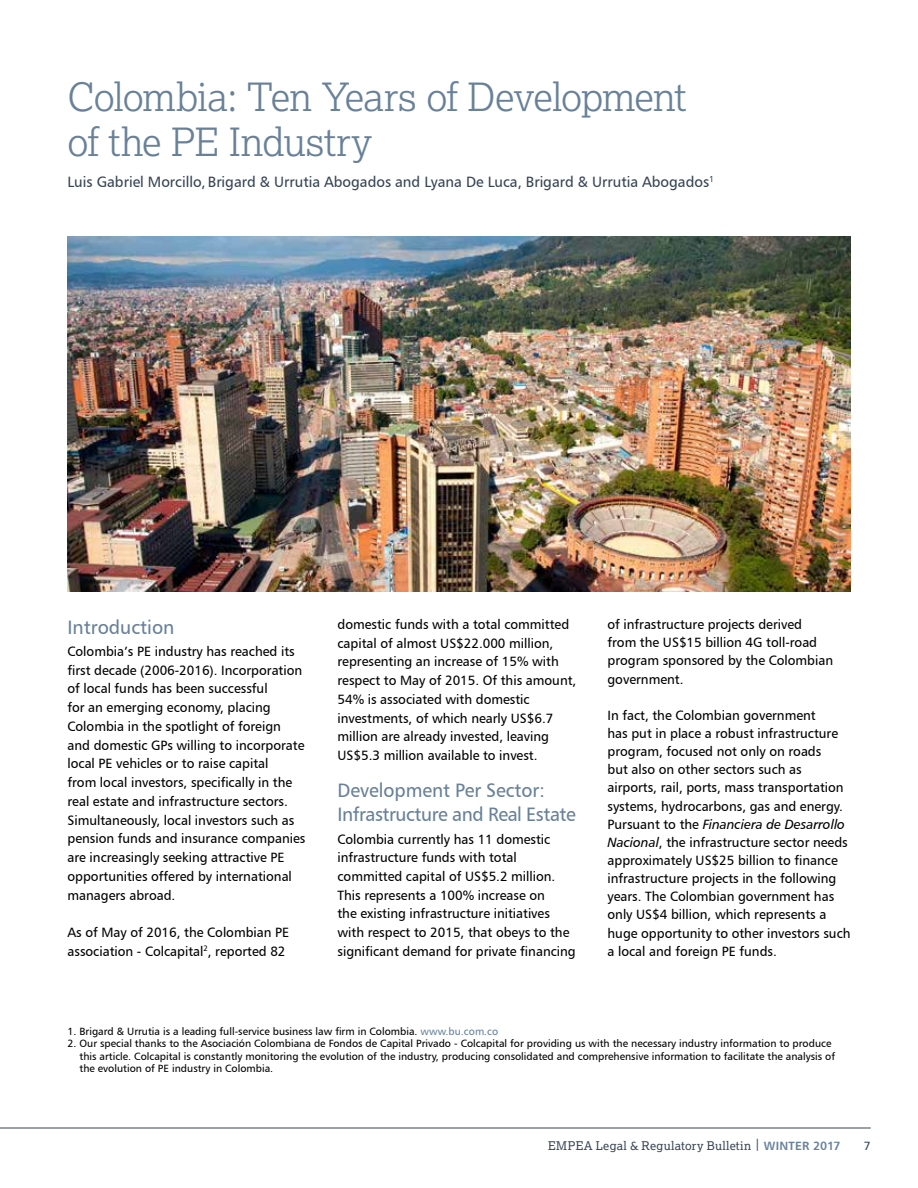
<style>
.page{position:relative;width:918px;height:1188px;background:#fff}
.page>*{position:absolute;margin:0;border:0;box-sizing:border-box;transform-origin:0 0}
.t1{font:300 39px/45px "Lexia";letter-spacing:-.025em;color:#688199}
.t2{font:19.5px/24.2px "Humanist 777 BT Roman B";letter-spacing:-.02em;color:#688199}
.t3{font:19.5px "Humanist 777 BT Roman B";color:#688199}
.t4{font:15px "Humanist 777 BT Roman B";color:#354353}
.t5{font:13.5px/18.8px "Humanist 777 BT Roman B";color:#000}
.t6{font:13.5px "Humanist 777 BT Italic B";color:#000}
.t7{font:12px "Lexia";letter-spacing:.025em;color:#354353}
.t8{font:12px "Humanist 777 BT Roman B";color:#354353}
.t9{font:10.5px/12.6px "Humanist 777 BT Roman B";color:#000}
.s1{font-family:"Humanist 777 BT Roman B"}
.s2{font-family:"Humanist 777 BT Italic B"}
.s3{color:#688199}
.s4{font-family:"Humanist 777 BT Bold B";color:#688199}
</style>
<div class="page">
<hr style="left:0;top:1128px;width:871px;height:1px;background:#354353">
<img style="left:68px;top:237px;width:782px;height:355px">
<h1 class="t1" style="left:68px;top:73px;width:621px">Colombia: Ten Years of Development of the PE Industry</h1>
<p class="t4" style="left:68px;top:173px;width:648px">Luis Gabriel Morcillo,Brigard &amp; Urrutia Abogados and Lyana De Luca, Brigard &amp; Urrutia Abogados<sup>1</sup></p>
<h2 class="t3" style="left:68px;top:615px;width:108px">Introduction</h2>
<p class="t5" style="left:68px;top:642px;width:239px">Colombia’s PE industry has reached its first decade (2006-2016). Incorporation of local funds has been successful<br>for an emerging economy, placing Colombia in the spotlight of foreign and domestic GPs willing to incorporate local PE vehicles or to raise capital<br>from local investors, specifically in the real estate and infrastructure sectors.<br>Simultaneously, local investors such as pension funds and insurance companies are increasingly seeking attractive PE opportunities offered by international managers abroad.</p>
<p class="t5" style="left:68px;top:923px;width:223px">As of May of 2016, the Colombian PE association - Colcapital<sup>2</sup>, reported 82</p>
<p class="t5" style="left:338px;top:615px;width:240px">domestic funds with a total committed capital of almost US$22.000 million, representing an increase of 15% with respect to May of 2015. Of this amount, 54% is associated with domestic investments, of which nearly US$6.7 million are already invested, leaving US$5.3 million available to invest.</p>
<h2 class="t2" style="left:338px;top:778px;width:240px">Development Per Sector:<br>Infrastructure and Real Estate</h2>
<p class="t5" style="left:338px;top:829px;width:240px">Colombia currently has 11 domestic infrastructure funds with total committed capital of US$5.2 million.<br>This represents a 100% increase on<br>the existing infrastructure initiatives with respect to 2015, that obeys to the significant demand for private financing</p>
<p class="t5" style="left:607px;top:615px;width:227px;line-height:18.1px">of infrastructure projects derived from the US$15 billion 4G toll-road program sponsored by the Colombian government.</p>
<p class="t5" style="left:607px;top:706px;width:238px;line-height:18.1px">In fact, the Colombian government<br>has put in place a robust infrastructure program, focused not only on roads but also on other sectors such as airports, rail, ports, mass transportation systems, hydrocarbons, gas and energy.</p>
<p class="t6" style="left:607px;top:816px;width:239px"><span class="s1">Pursuant to the</span> Financiera de Desarrollo</p>
<p class="t5" style="left:607px;top:833px;width:245px;line-height:18.1px"><span class="s2">Nacional</span>, the infrastructure sector needs approximately US$25 billion to finance infrastructure projects in the following years. The Colombian government has only US$4 billion, which represents a huge opportunity to other investors such a local and foreign PE funds.</p>
<p class="t9" style="left:68px;top:1024px;width:432px">1. Brigard &amp; Urrutia is a leading full-service business law firm in Colombia. <span class="s3">www.bu.com.co</span></p>
<p class="t9" style="left:80px;top:1037px;width:757px;text-indent:-12px">2. Our special thanks to the Asociación Colombiana de Fondos de Capital Privado - Colcapital for providing us with the necessary industry information to produce this article. Colcapital is constantly monitoring the evolution of the industry, producing consolidated and comprehensive information to facilitate the analysis of the evolution of PE industry in Colombia.</p>
<p class="t7" style="left:548px;top:1138px;width:294px">EMPEA Legal &amp; Regulatory Bulletin <span class="s1">|</span> <span class="s4">WINTER 2017</span></p>
<p class="t8" style="left:864px;top:1138px;width:8px">7</p>
</div>
